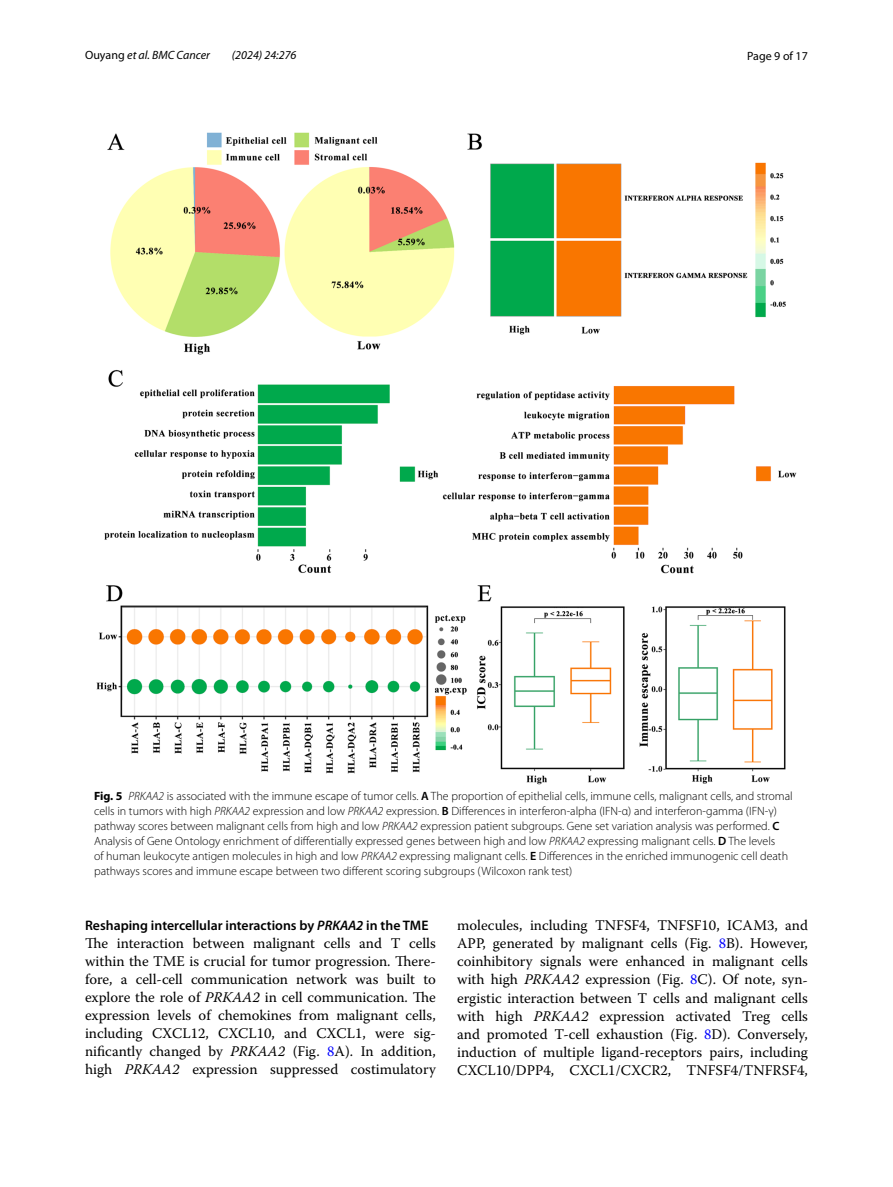
<style>
.page{position:relative;width:893px;height:1187px;background:#fff}
.page>*{position:absolute;margin:0;border:0;box-sizing:border-box;transform-origin:0 0}
.t1{font:14.7px/18px "Warnock Pro";color:#000;text-align:justify}
.t2{font:600 13.8px "Myriad Pro";color:#000}
.t3{font:300 12px/15px "Myriad Pro";color:#000}
.t4{font:italic 12px "Myriad Pro";color:#000}
.t5{font:12px "Myriad Pro";color:#000}
.s1{font-style:normal}
.s2{font-weight:700}
.s3{font-style:italic}
.s4{font-weight:600}
.s5{color:#00f}
</style>
<div class="page">
<img style="left:96px;top:133px;width:701px;height:651px">
<p class="t4" style="left:85px;top:48px;width:126px"><span class="s1">Ouyang</span> et al. BMC Cancer</p>
<p class="t4" style="left:232px;top:48px;width:66px">(2024) 24:276</p>
<p class="t5" style="left:747px;top:48px;width:62px">Page 9 of 17</p>
<p class="t3" style="left:94px;top:788px;width:700px"><span class="s2">Fig. 5</span> <span class="s3">PRKAA2</span> is associated with the immune escape of tumor cells. <span class="s4">A</span> The proportion of epithelial cells, immune cells, malignant cells, and stromal cells in tumors with high <span class="s3">PRKAA2</span> expression and low <span class="s3">PRKAA2</span> expression. <span class="s4">B</span> Differences in interferon-alpha (IFN-α) and interferon-gamma (IFN-γ) pathway scores between malignant cells from high and low <span class="s3">PRKAA2</span> expression patient subgroups. Gene set variation analysis was performed. <span class="s4">C </span>Analysis of Gene Ontology enrichment of differentially expressed genes between high and low <span class="s3">PRKAA2</span> expressing malignant cells. <span class="s4">D</span> The levels<br>of human leukocyte antigen molecules in high and low <span class="s3">PRKAA2</span> expressing malignant cells. <span class="s4">E</span> Differences in the enriched immunogenic cell death pathways scores and immune escape between two different scoring subgroups (Wilcoxon rank test)</p>
<p class="t2" style="left:85px;top:916px;width:345px">Reshaping intercellular interactions by <span class="s3">PRKAA2</span> in the TME</p>
<p class="t1" style="left:85px;top:933px;width:352px">The interaction between malignant cells and T cells within the TME is crucial for tumor progression. There&shy;fore, a cell-cell communication network was built to explore the role of <span class="s3">PRKAA2</span> in cell communication. The expression levels of chemokines from malignant cells, including CXCL12, CXCL10, and CXCL1, were sig&shy;nificantly changed by <span class="s3">PRKAA2</span> (Fig. <span class="s5">8</span>A). In addition, high <span class="s3">PRKAA2</span> expression suppressed costimulatory</p>
<p class="t1" style="left:457px;top:916px;width:352px">molecules, including TNFSF4, TNFSF10, ICAM3, and APP, generated by malignant cells (Fig. <span class="s5">8</span>B). However, coinhibitory signals were enhanced in malignant cells with high <span class="s3">PRKAA2</span> expression (Fig. <span class="s5">8</span>C). Of note, syn&shy;ergistic interaction between T cells and malignant cells with high <span class="s3">PRKAA2</span> expression activated Treg cells and promoted T-cell exhaustion (Fig. <span class="s5">8</span>D). Conversely, induction of multiple ligand-receptors pairs, including CXCL10/DPP4, CXCL1/CXCR2, TNFSF4/TNFRSF4,</p>
</div>
